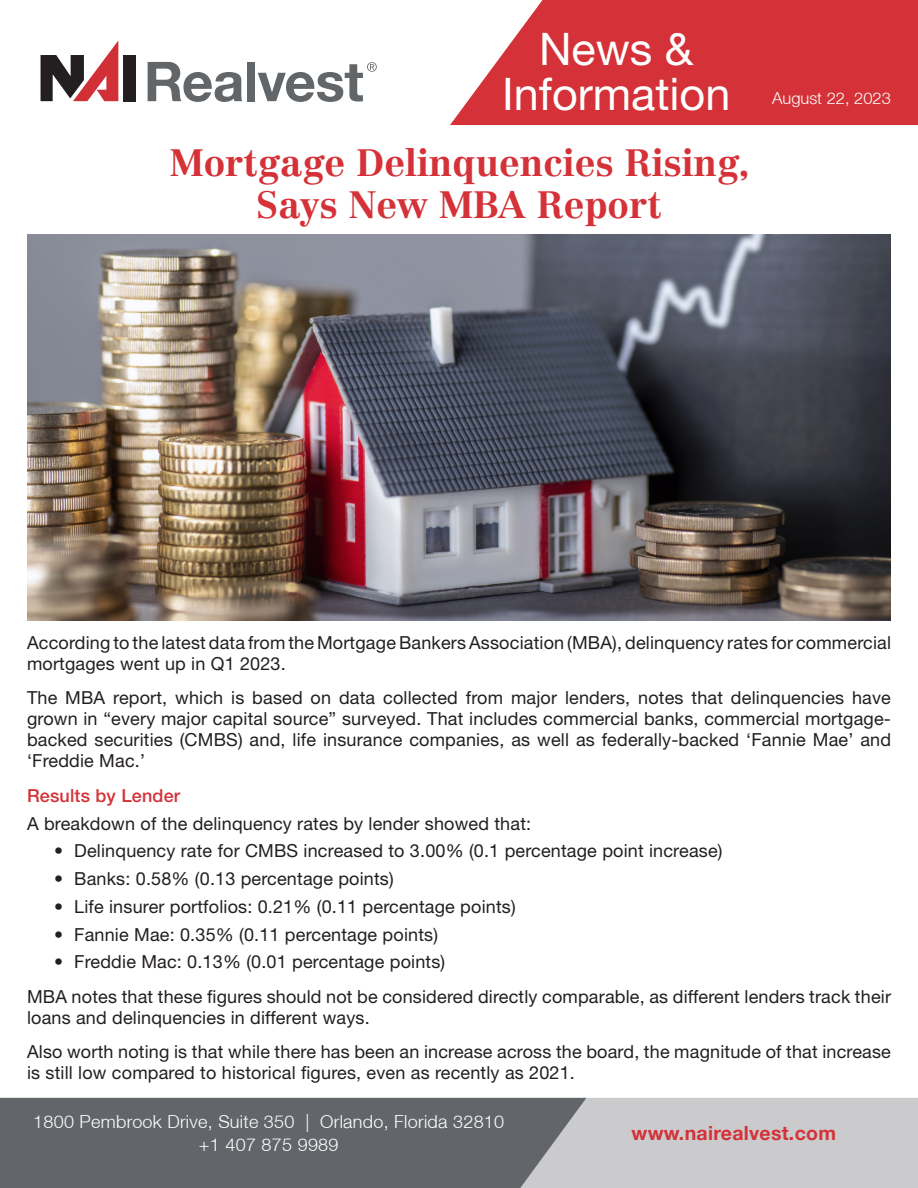
<style>
.page{position:relative;width:918px;height:1188px;background:#fff}
.page>*{position:absolute;margin:0;border:0;box-sizing:border-box;transform-origin:0 0}
.t1{font:45px/45px "Helvetica Neue LT Std";color:#fff;text-align:center}
.t2{font:700 37.5px/42px "Centennial LT Std";color:#d43238;text-align:center}
.t3{font:700 19.5px "Helvetica Neue";letter-spacing:.015em;color:#d43238}
.t4{font:18px/21px "Helvetica Neue LT Std";letter-spacing:.01em;color:#231f20}
.t5{font:300 18px/22.5px "Helvetica Neue LT";letter-spacing:.015em;color:#fff;text-align:center}
.t6{font:500 18px "Helvetica Neue LT Std";letter-spacing:.01em;color:#d43238}
.t7{font:300 16.5px "Helvetica Neue LT";color:#fff}
</style>
<div class="page">
<div style="left:586px;top:1098px;width:332px;height:90px;background:#cbcbcd"></div>
<div style="left:0;top:1098px;width:586px;height:90px;background:#62656a"></div>
<svg style="left:450px;top:0;width:468px;height:125px;background:#d8464b"></svg>
<div style="left:123px;top:55px;width:12px;height:46px;background:#231f20"></div>
<svg style="left:41px;top:41px;width:77px;height:60px"></svg>
<svg style="left:148px;top:62px;width:94px;height:40px"></svg>
<div style="left:247px;top:62px;width:8px;height:39px;background:#636669"></div>
<svg style="left:258px;top:62px;width:119px;height:40px"></svg>
<img style="left:27px;top:235px;width:864px;height:386px">
<h1 class="t1" style="left:502px;top:26px;width:230px">News &amp;<br>Information</h1>
<p class="t2" style="left:170px;top:142px;width:581px">Mortgage Delinquencies Rising,<br>Says New MBA Report</p>
<p class="t7" style="left:772px;top:88px;width:120px">August 22, 2023</p>
<p class="t4" style="left:27px;top:632px;width:866px">According to the latest data from the Mortgage Bankers Association (MBA), delinquency rates for commercial mortgages went up in Q1 2023.</p>
<p class="t4" style="left:27px;top:687px;width:866px;text-align:justify">The MBA report, which is based on data collected from major lenders, notes that delinquencies have grown in “every major capital source” surveyed. That includes commercial banks, commercial mortgage&shy;backed securities (CMBS) and, life insurance companies, as well as federally-backed ‘Fannie Mae’ and ‘Freddie Mac.’</p>
<p class="t6" style="left:27px;top:785px;width:155px">Results by Lender</p>
<p class="t4" style="left:27px;top:813px;width:506px">A breakdown of the delinquency rates by lender showed that:</p>
<p class="t4" style="left:54px;top:840px;width:670px">• Delinquency rate for CMBS increased to 3.00% (0.1 percentage point increase)</p>
<p class="t4" style="left:54px;top:868px;width:341px">• Banks: 0.58% (0.13 percentage points)</p>
<p class="t4" style="left:54px;top:896px;width:463px">• Life insurer portfolios: 0.21% (0.11 percentage points)</p>
<p class="t4" style="left:54px;top:924px;width:386px">• Fannie Mae: 0.35% (0.11 percentage points)</p>
<p class="t4" style="left:54px;top:951px;width:393px">• Freddie Mac: 0.13% (0.01 percentage points)</p>
<p class="t4" style="left:27px;top:986px;width:866px">MBA notes that these figures should not be considered directly comparable, as different lenders track their loans and delinquencies in different ways.</p>
<p class="t4" style="left:27px;top:1041px;width:865px">Also worth noting is that while there has been an increase across the board, the magnitude of that increase is still low compared to historical figures, even as recently as 2021.</p>
<p class="t5" style="left:33px;top:1110px;width:473px">1800 Pembrook Drive, Suite 350 | Orlando, Florida 32810 +1 407 875 9989</p>
<p class="t3" style="left:632px;top:1118px;width:206px">www.nairealvest.com</p>
</div>
